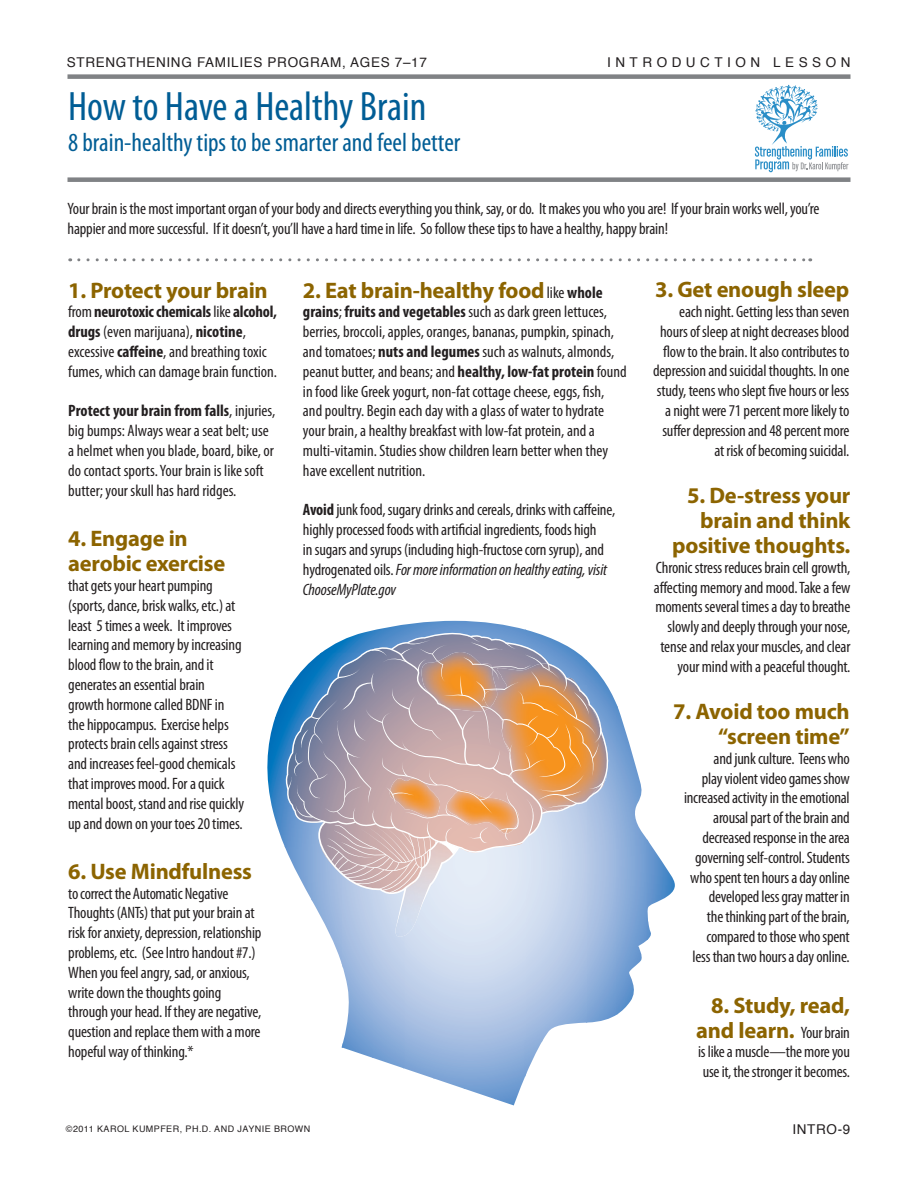
<style>
.page{position:relative;width:918px;height:1188px;background:#fff}
.page>*{position:absolute;margin:0;border:0;box-sizing:border-box;transform-origin:0 0}
.t1{font:condensed 41.25px "Myriad Pro";color:#005d95}
.t2{font:condensed 26.25px "Myriad Pro";color:#005d95}
.t3{font:700 22.5px/25px "Myriad Pro";letter-spacing:-.01em;color:#8c6400;text-align:right}
.t4{font:condensed 16.5px/19.8px "Myriad Pro";letter-spacing:-.01em;color:#231f20}
.t5{font:13.5px "Helvetica";letter-spacing:.05em;color:#231f20}
.t6{font:13.5px "Helvetica";letter-spacing:.335em;color:#231f20}
.t7{font:9px "Helvetica";letter-spacing:.05em;color:#231f20}
.s1{font-weight:700}
.s2{font-weight:400;font-stretch:condensed;font-size:16.5px;color:#231f20}
.s3{font-stretch:condensed;font-size:16.5px;color:#231f20}
.s4{font-style:italic}
</style>
<div class="page">
<div style="left:68px;top:177px;width:782px;height:5px;background:#808285"></div>
<div style="left:68px;top:74px;width:782px;height:5px;background:#808285"></div>
<svg style="left:79px;top:258px;width:732px;height:3px"></svg>
<img style="left:379px;top:621px;width:144px;height:8px">
<img style="left:587px;top:693px;width:30px;height:330px">
<img style="left:616px;top:704px;width:31px;height:311px">
<img style="left:275px;top:695px;width:10px;height:22px">
<img style="left:267px;top:717px;width:18px;height:130px">
<img style="left:526px;top:929px;width:61px;height:111px">
<img style="left:647px;top:839px;width:28px;height:101px">
<img style="left:494px;top:929px;width:32px;height:176px">
<img style="left:435px;top:929px;width:30px;height:160px">
<img style="left:327px;top:929px;width:15px;height:36px">
<img style="left:403px;top:937px;width:32px;height:142px">
<img style="left:342px;top:929px;width:30px;height:129px">
<img style="left:372px;top:929px;width:32px;height:139px">
<img style="left:525px;top:1040px;width:18px;height:37px">
<img style="left:393px;top:929px;width:66px;height:8px">
<svg style="left:288px;top:629px;width:323px;height:300px;background:#bcb1b5"></svg>
<svg style="left:755px;top:85px;width:93px;height:87px"></svg>
<p class="t5" style="left:67px;top:52px;width:362px">STRENGTHENING FAMILIES PROGRAM, AGES 7–17</p>
<p class="t6" style="left:607px;top:52px;width:245px">INTRODUCTION LESSON</p>
<p class="t1" style="left:68px;top:81px;width:360px">How to Have a Healthy Brain</p>
<p class="t2" style="left:68px;top:126px;width:394px">8 brain-healthy tips to be smarter and feel better</p>
<p class="t4" style="left:68px;top:198px;width:753px">Your brain is the most important organ of your body and directs everything you think, say, or do. It makes you who you are! If your brain works well, you’re happier and more successful. If it doesn’t, you’ll have a hard time in life. So follow these tips to have a healthy, happy brain!</p>
<p class="t3" style="left:68px;top:277px;width:201px">1. Protect your brain</p>
<p class="t4" style="left:68px;top:302px;width:210px">from <span class="s1">neurotoxic chemicals</span> like <span class="s1">alcohol, drugs</span> (even marijuana), <span class="s1">nicotine</span>, excessive <span class="s1">caffeine</span>, and breathing toxic fumes, which can damage brain function.</p>
<p class="t4" style="left:68px;top:401px;width:209px"><span class="s1">Protect your brain from falls</span>, injuries, big bumps: Always wear a seat belt; use a helmet when you blade, board, bike, or do contact sports. Your brain is like soft butter; your skull has hard ridges.</p>
<p class="t3" style="left:68px;top:525px;width:159px;text-align:left">4. Engage in aerobic exercise</p>
<p class="t4" style="left:68px;top:575px;width:177px">that gets your heart pumping (sports, dance, brisk walks, etc.) at least 5 times a week. It improves learning and memory by increasing blood flow to the brain, and it generates an essential brain growth hormone called BDNF in the hippocampus. Exercise helps protects brain cells against stress and increases feel-good chemicals that improves mood. For a quick mental boost, stand and rise quickly up and down on your toes 20 times.</p>
<p class="t3" style="left:68px;top:858px;width:185px">6. Use Mindfulness</p>
<p class="t4" style="left:68px;top:883px;width:195px">to correct the Automatic Negative Thoughts (ANTs) that put your brain at risk for anxiety, depression, relationship problems, etc. (See Intro handout #7.)<br>When you feel angry, sad, or anxious, write down the thoughts going through your head. If they are negative, question and replace them with a more hopeful way of thinking.*</p>
<p class="t3" style="left:303px;top:277px;width:301px">2. Eat brain-healthy food <span class="s2">like</span> <span class="s3">whole</span></p>
<p class="t4" style="left:303px;top:302px;width:325px"><span class="s1">grains</span>; <span class="s1">fruits and vegetables</span> such as dark green lettuces, berries, broccoli, apples, oranges, bananas, pumpkin, spinach, and tomatoes; <span class="s1">nuts and legumes</span> such as walnuts, almonds, peanut butter, and beans; and <span class="s1">healthy, low-fat protein</span> found in food like Greek yogurt, non-fat cottage cheese, eggs, fish, and poultry. Begin each day with a glass of water to hydrate your brain, a healthy breakfast with low-fat protein, and a multi-vitamin. Studies show children learn better when they have excellent nutrition.</p>
<p class="t4" style="left:303px;top:500px;width:314px"><span class="s1">Avoid</span> junk food, sugary drinks and cereals, drinks with caffeine, highly processed foods with artificial ingredients, foods high<br>in sugars and syrups (including high-fructose corn syrup), and hydrogenated oils. <span class="s4">For more information on healthy eating, visit ChooseMyPlate.gov</span></p>
<p class="t3" style="left:655px;top:276px;width:196px">3. Get enough sleep</p>
<p class="t4" style="left:653px;top:302px;width:198px;text-align:right">each night. Getting less than seven hours of sleep at night decreases blood flow to the brain. It also contributes to depression and suicidal thoughts. In one study, teens who slept five hours or less a night were 71 percent more likely to suffer depression and 48 percent more at risk of becoming suicidal.</p>
<p class="t3" style="left:672px;top:482px;width:180px">5. De-stress your brain and think positive thoughts.</p>
<p class="t4" style="left:654px;top:557px;width:198px;text-align:right">Chronic stress reduces brain cell growth, affecting memory and mood. Take a few moments several times a day to breathe slowly and deeply through your nose, tense and relax your muscles, and clear your mind with a peaceful thought.</p>
<p class="t3" style="left:673px;top:698px;width:178px">7. Avoid too much “screen time”</p>
<p class="t4" style="left:684px;top:748px;width:167px;text-align:right">and junk culture. Teens who<br>play violent video games show increased activity in the emotional arousal part of the brain and decreased response in the area governing self-control. Students who spent ten hours a day online developed less gray matter in<br>the thinking part of the brain, compared to those who spent<br>less than two hours a day online.</p>
<p class="t3" style="left:696px;top:992px;width:155px">8. Study, read, and learn. <span class="s2">Your brain</span></p>
<p class="t4" style="left:698px;top:1042px;width:153px">is like a muscle—the more you use it, the stronger it becomes.</p>
<p class="t7" style="left:66px;top:1122px;width:246px">©2011 KAROL KUMPFER, PH.D. AND JAYNIE BROWN</p>
<p class="t5" style="left:792px;top:1118px;width:60px">INTRO-9</p>
</div>
